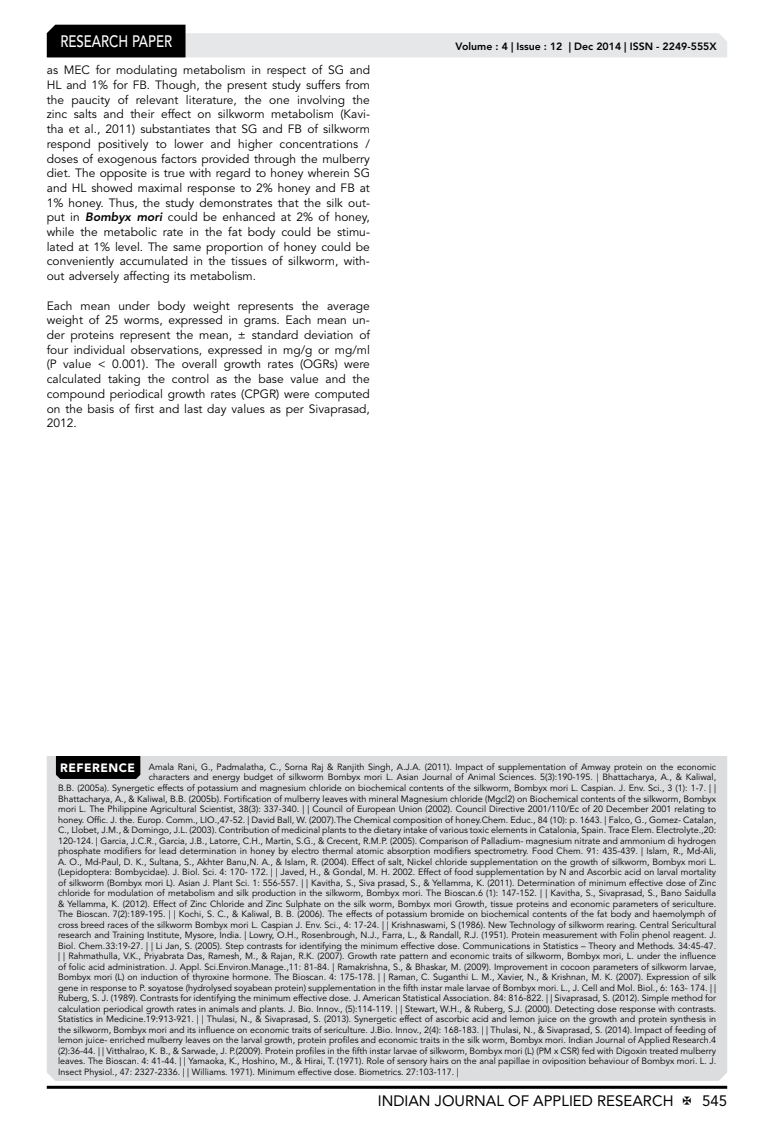
<style>
.page{position:relative;width:774px;height:1136px;background:#fff}
.page>*{position:absolute;margin:0;border:0;box-sizing:border-box;transform-origin:0 0}
.t1{font:500 16.5px "Avenir LT Std";color:#fff;scale:.8 1}
.t2{font:15px "Avenir LT Std";color:#000}
.t3{font:12px/14.7px "Avenir LT Std";color:#000;text-align:justify}
.t4{font:800 10.5px "Avenir LT Std";color:#000}
.t5{font:9px "Avenir LT Std";color:#000}
.s1{font-weight:800;font-style:italic}
.s2{font-weight:900;font-size:12px;color:#fff}
</style>
<div class="page">
<hr style="left:47px;top:1085px;width:680px;height:3px;background:#000">
<svg style="left:47px;top:25px;width:680px;height:32px"></svg>
<div style="left:47px;top:756px;width:680px;height:324px;background:#dcddde"></div>
<div style="left:56px;top:756px;width:84px;height:22px;background:#000"></div>
<h1 class="t1" style="left:60px;top:32px;width:139px">RESEARCH PAPER</h1>
<p class="t3" style="left:47px;top:63px;width:325px">as MEC for modulating metabolism in respect of SG and HL and 1% for FB. Though, the present study suffers from the paucity of relevant literature, the one involving the zinc salts and their effect on silkworm metabolism (Kavi&shy;tha et al., 2011) substantiates that SG and FB of silkworm respond positively to lower and higher concentrations / doses of exogenous factors provided through the mulberry diet. The opposite is true with regard to honey wherein SG and HL showed maximal response to 2% honey and FB at 1% honey. Thus, the study demonstrates that the silk out&shy;put in <span class="s1">Bombyx mori</span> could be enhanced at 2% of honey, while the metabolic rate in the fat body could be stimu&shy;lated at 1% level. The same proportion of honey could be conveniently accumulated in the tissues of silkworm, with&shy;out adversely affecting its metabolism.</p>
<p class="t3" style="left:47px;top:298px;width:325px">Each mean under body weight represents the average weight of 25 worms, expressed in grams. Each mean un&shy;der proteins represent the mean, ± standard deviation of four individual observations, expressed in mg/g or mg/ml (P value &lt; 0.001). The overall growth rates (OGRs) were calculated taking the control as the base value and the compound periodical growth rates (CPGR) were computed on the basis of first and last day values as per Sivaprasad, 2012.</p>
<p class="t4" style="left:456px;top:41px;width:262px">Volume : 4 | Issue : 12 | Dec 2014 | ISSN - 2249-555X</p>
<p class="t5" style="left:60px;top:761px;width:657px"><span class="s2">REFERENCE</span> Amala Rani, G., Padmalatha, C., Sorna Raj &amp; Ranjith Singh, A.J.A. (2011). Impact of supplementation of Amway protein on the economic</p>
<p class="t5" style="left:149px;top:772px;width:569px">characters and energy budget of silkworm Bombyx mori L. Asian Journal of Animal Sciences. 5(3):190-195. | Bhattacharya, A., &amp; Kaliwal,</p>
<p class="t5" style="left:58px;top:782px;width:659px">B.B. (2005a). Synergetic effects of potassium and magnesium chloride on biochemical contents of the silkworm, Bombyx mori L. Caspian. J. Env. Sci., 3 (1): 1-7. | |</p>
<p class="t5" style="left:58px;top:793px;width:660px">Bhattacharya, A., &amp; Kaliwal, B.B. (2005b). Fortification of mulberry leaves with mineral Magnesium chloride (Mgcl2) on Biochemical contents of the silkworm, Bombyx</p>
<p class="t5" style="left:58px;top:803px;width:660px">mori L. The Philippine Agricultural Scientist, 38(3): 337-340. | | Council of European Union (2002). Council Directive 2001/110/Ec of 20 December 2001 relating to</p>
<p class="t5" style="left:58px;top:814px;width:659px">honey. Offic. J. the. Europ. Comm., LIO.,47-52. | David Ball, W. (2007).The Chemical composition of honey.Chem. Educ., 84 (10): p. 1643. | Falco, G., Gomez- Catalan,</p>
<p class="t5" style="left:58px;top:824px;width:660px">C., Llobet, J.M., &amp; Domingo, J.L. (2003). Contribution of medicinal plants to the dietary intake of various toxic elements in Catalonia, Spain. Trace Elem. Electrolyte.,20:</p>
<p class="t5" style="left:58px;top:835px;width:660px">120-124. | Garcia, J.C.R., Garcia, J.B., Latorre, C.H., Martin, S.G., &amp; Crecent, R.M.P. (2005). Comparison of Palladium- magnesium nitrate and ammonium di hydrogen</p>
<p class="t5" style="left:58px;top:845px;width:660px">phosphate modifiers for lead determination in honey by electro thermal atomic absorption modifiers spectrometry. Food Chem. 91: 435-439. | Islam, R., Md-Ali,</p>
<p class="t5" style="left:58px;top:856px;width:660px">A. O., Md-Paul, D. K., Sultana, S., Akhter Banu,N. A., &amp; Islam, R. (2004). Effect of salt, Nickel chloride supplementation on the growth of silkworm, Bombyx mori L.</p>
<p class="t5" style="left:58px;top:866px;width:659px">(Lepidoptera: Bombycidae). J. Biol. Sci. 4: 170- 172. | | Javed, H., &amp; Gondal, M. H. 2002. Effect of food supplementation by N and Ascorbic acid on larval mortality</p>
<p class="t5" style="left:58px;top:877px;width:659px">of silkworm (Bombyx mori L). Asian J. Plant Sci. 1: 556-557. | | Kavitha, S., Siva prasad, S., &amp; Yellamma, K. (2011). Determination of minimum effective dose of Zinc</p>
<p class="t5" style="left:58px;top:887px;width:659px">chloride for modulation of metabolism and silk production in the silkworm, Bombyx mori. The Bioscan.6 (1): 147-152. | | Kavitha, S., Sivaprasad, S., Bano Saidulla</p>
<p class="t5" style="left:58px;top:898px;width:660px">&amp; Yellamma, K. (2012). Effect of Zinc Chloride and Zinc Sulphate on the silk worm, Bombyx mori Growth, tissue proteins and economic parameters of sericulture.</p>
<p class="t5" style="left:58px;top:908px;width:659px">The Bioscan. 7(2):189-195. | | Kochi, S. C., &amp; Kaliwal, B. B. (2006). The effects of potassium bromide on biochemical contents of the fat body and haemolymph of</p>
<p class="t5" style="left:58px;top:919px;width:660px">cross breed races of the silkworm Bombyx mori L. Caspian J. Env. Sci., 4: 17-24. | | Krishnaswami, S (1986). New Technology of silkworm rearing. Central Sericultural</p>
<p class="t5" style="left:58px;top:929px;width:660px">research and Training Institute, Mysore, India. | Lowry, O.H., Rosenbrough, N.J., Farra, L., &amp; Randall, R.J. (1951). Protein measurement with Folin phenol reagent. J.</p>
<p class="t5" style="left:58px;top:940px;width:660px">Biol. Chem.33:19-27. | | Li Jan, S. (2005). Step contrasts for identifying the minimum effective dose. Communications in Statistics – Theory and Methods. 34:45-47.</p>
<p class="t5" style="left:58px;top:950px;width:659px">| | Rahmathulla, V.K., Priyabrata Das, Ramesh, M., &amp; Rajan, R.K. (2007). Growth rate pattern and economic traits of silkworm, Bombyx mori, L. under the influence</p>
<p class="t5" style="left:58px;top:961px;width:660px">of folic acid administration. J. Appl. Sci.Environ.Manage.,11: 81-84. | Ramakrishna, S., &amp; Bhaskar, M. (2009). Improvement in cocoon parameters of silkworm larvae,</p>
<p class="t5" style="left:58px;top:971px;width:659px">Bombyx mori (L) on induction of thyroxine hormone. The Bioscan. 4: 175-178. | | Raman, C. Suganthi L. M., Xavier, N., &amp; Krishnan, M. K. (2007). Expression of silk</p>
<p class="t5" style="left:58px;top:982px;width:660px">gene in response to P. soyatose (hydrolysed soyabean protein) supplementation in the fifth instar male larvae of Bombyx mori. L., J. Cell and Mol. Biol., 6: 163- 174. | |</p>
<p class="t5" style="left:58px;top:992px;width:660px">Ruberg, S. J. (1989). Contrasts for identifying the minimum effective dose. J. American Statistical Association. 84: 816-822. | | Sivaprasad, S. (2012). Simple method for</p>
<p class="t5" style="left:58px;top:1003px;width:659px">calculation periodical growth rates in animals and plants. J. Bio. Innov., (5):114-119. | | Stewart, W.H., &amp; Ruberg, S.J. (2000). Detecting dose response with contrasts.</p>
<p class="t5" style="left:58px;top:1013px;width:660px">Statistics in Medicine.19:913-921. | | Thulasi, N., &amp; Sivaprasad, S. (2013). Synergetic effect of ascorbic acid and lemon juice on the growth and protein synthesis in</p>
<p class="t5" style="left:58px;top:1024px;width:660px">the silkworm, Bombyx mori and its influence on economic traits of sericulture. J.Bio. Innov., 2(4): 168-183. | | Thulasi, N., &amp; Sivaprasad, S. (2014). Impact of feeding of</p>
<p class="t5" style="left:58px;top:1034px;width:659px">lemon juice- enriched mulberry leaves on the larval growth, protein profiles and economic traits in the silk worm, Bombyx mori. Indian Journal of Applied Research.4</p>
<p class="t5" style="left:58px;top:1045px;width:660px">(2):36-44. | | Vitthalrao, K. B., &amp; Sarwade, J. P.(2009). Protein profiles in the fifth instar larvae of silkworm, Bombyx mori (L) (PM x CSR) fed with Digoxin treated mulberry</p>
<p class="t5" style="left:58px;top:1055px;width:660px">leaves. The Bioscan. 4: 41-44. | | Yamaoka, K., Hoshino, M., &amp; Hirai, T. (1971). Role of sensory hairs on the anal papillae in oviposition behaviour of Bombyx mori. L. J.</p>
<p class="t5" style="left:58px;top:1066px;width:402px">Insect Physiol., 47: 2327-2336. | | Williams. 1971). Minimum effective dose. Biometrics. 27:103-117. |</p>
<h2 class="t2" style="left:378px;top:1091px;width:297px">INDIAN JOURNAL OF APPLIED RESEARCH</h2>
<h2 class="t2" style="left:702px;top:1091px;width:27px">545</h2>
</div>
